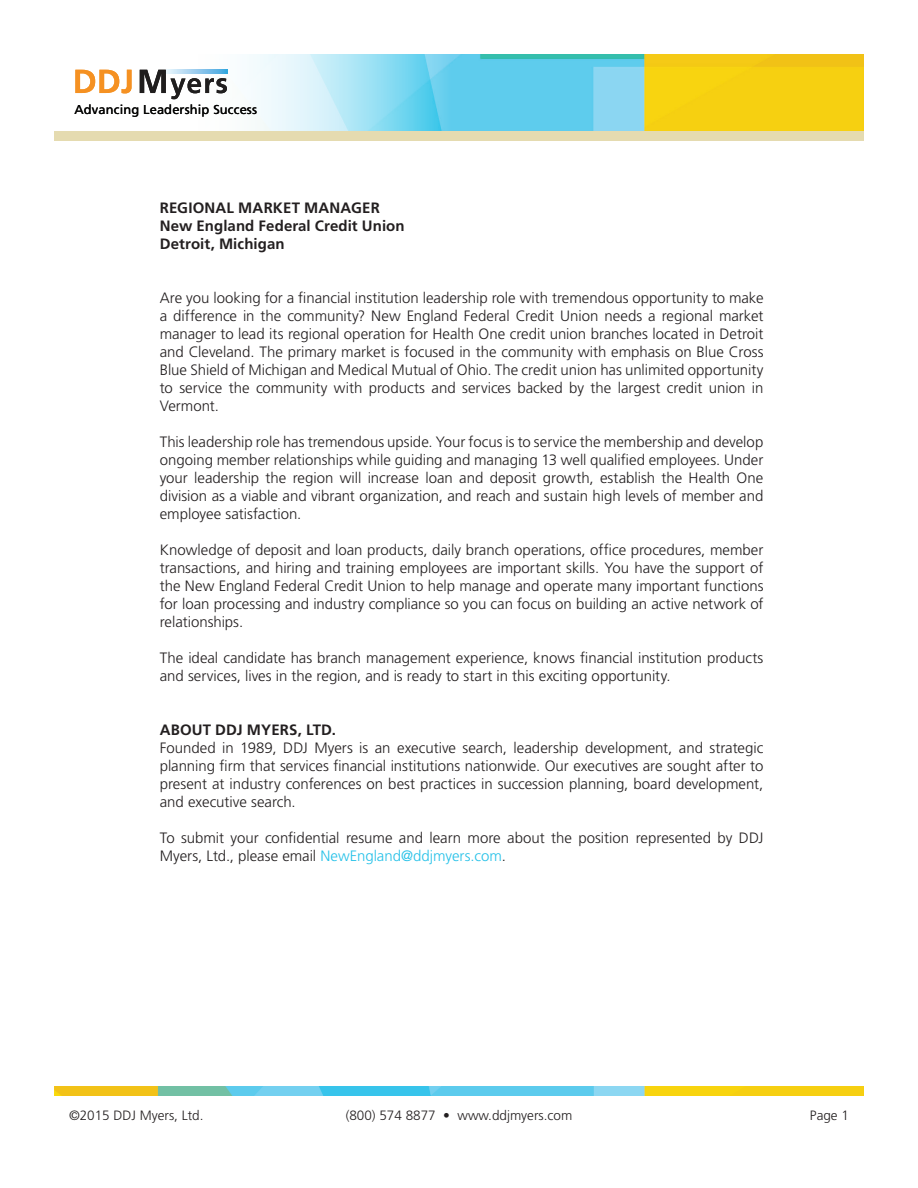
<style>
.page{position:relative;width:918px;height:1188px;background:#fff}
.page>*{position:absolute;margin:0;border:0;box-sizing:border-box;transform-origin:0 0}
.t1{font:300 15px/18px "Frutiger LT Std";color:#231f20;text-align:justify}
.t2{font:700 15px/18px "Frutiger LT Std";letter-spacing:.005em;color:#231f20}
.t3{font:300 13.5px "Frutiger LT Std";color:#231f20}
.t4{font:12.9px "Frutiger";letter-spacing:.01em;color:#050504}
.s1{color:#26c1e8}
</style>
<div class="page">
<img style="left:181px;top:54px;width:683px;height:77px">
<div style="left:54px;top:131px;width:810px;height:9px;background:#e5dbb0"></div>
<img style="left:54px;top:1086px;width:810px;height:10px">
<hr style="left:167px;top:70px;width:61px;height:4px;background:#2fa8df">
<svg style="left:75px;top:70px;width:57px;height:23px"></svg>
<svg style="left:140px;top:70px;width:87px;height:29px"></svg>
<p class="t4" style="left:75px;top:102px;width:184px">Advancing Leadership Success</p>
<p class="t2" style="left:160px;top:199px;width:222px">REGIONAL MARKET MANAGER</p>
<p class="t2" style="left:160px;top:217px;width:246px">New England Federal Credit Union<br>Detroit, Michigan</p>
<p class="t1" style="left:160px;top:289px;width:605px">Are you looking for a financial institution leadership role with tremendous opportunity to make a difference in the community? New England Federal Credit Union needs a regional market manager to lead its regional operation for Health One credit union branches located in Detroit and Cleveland. The primary market is focused in the community with emphasis on Blue Cross Blue Shield of Michigan and Medical Mutual of Ohio. The credit union has unlimited opportunity to service the community with products and services backed by the largest credit union in Vermont.</p>
<p class="t1" style="left:160px;top:433px;width:605px">This leadership role has tremendous upside. Your focus is to service the membership and develop ongoing member relationships while guiding and managing 13 well qualified employees. Under your leadership the region will increase loan and deposit growth, establish the Health One division as a viable and vibrant organization, and reach and sustain high levels of member and employee satisfaction.</p>
<p class="t1" style="left:160px;top:541px;width:605px">Knowledge of deposit and loan products, daily branch operations, office procedures, member transactions, and hiring and training employees are important skills. You have the support of the New England Federal Credit Union to help manage and operate many important functions for loan processing and industry compliance so you can focus on building an active network of relationships.</p>
<p class="t1" style="left:160px;top:649px;width:605px">The ideal candidate has branch management experience, knows financial institution products and services, lives in the region, and is ready to start in this exciting opportunity.</p>
<p class="t4" style="left:75px;top:207px;width:184px">Advancing Leadership Success</p>
<p class="t2" style="left:160px;top:721px;width:178px">ABOUT DDJ MYERS, LTD.</p>
<p class="t1" style="left:160px;top:739px;width:605px">Founded in 1989, DDJ Myers is an executive search, leadership development, and strategic planning firm that services financial institutions nationwide. Our executives are sought after to present at industry conferences on best practices in succession planning, board development, and executive search.</p>
<p class="t1" style="left:160px;top:829px;width:605px">To submit your confidential resume and learn more about the position represented by DDJ<br>Myers, Ltd., please email <span class="s1">NewEngland@ddjmyers.com</span>.</p>
<p class="t3" style="left:69px;top:1108px;width:136px">©2015 DDJ Myers, Ltd.</p>
<p class="t3" style="left:346px;top:1108px;width:228px">(800) 574 8877 • www.ddjmyers.com</p>
<p class="t3" style="left:810px;top:1108px;width:41px">Page 1</p>
</div>
